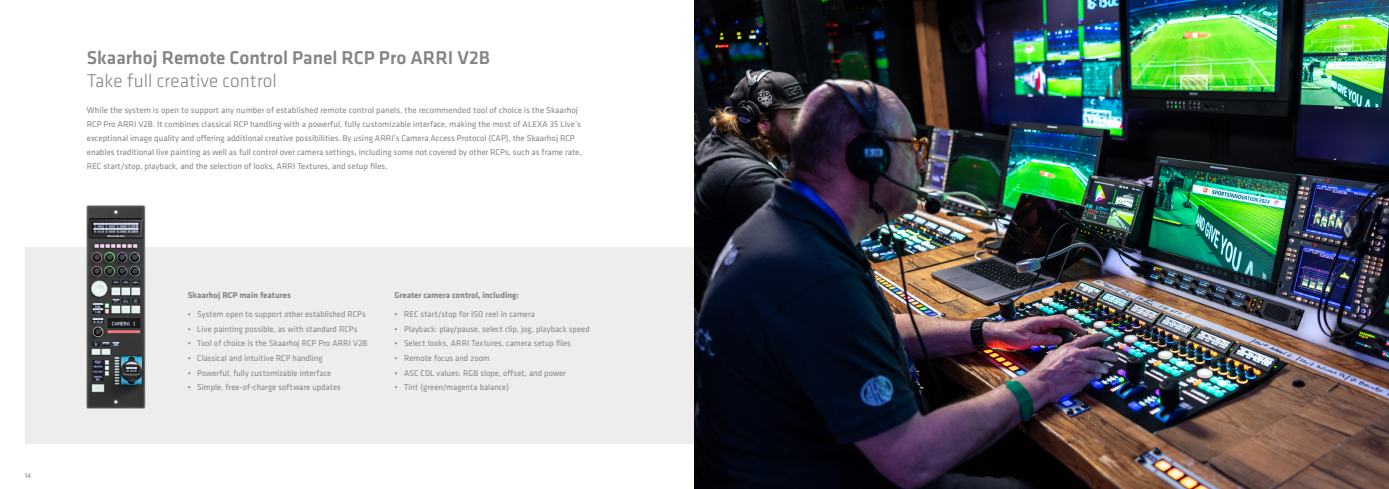
<style>
.page{position:relative;width:1389px;height:489px;background:#fff}
.page>*{position:absolute;margin:0;border:0;box-sizing:border-box;transform-origin:0 0}
.t1{font:500 19.25px/23.1px "Klavika";color:#858584}
.CO_Vorspann_1{font:8.75px/14px "Klavika";color:#858584}
.CO_Vorspann_1-2{font:8.75px "Klavika";color:#858584;scale:.96 1}
.t2{font:700 8.75px "Klavika";color:#858584}
.t3{font:7px "Klavika";color:#858584}
.s1{font-weight:300}
</style>
<div class="page">
<div style="left:25px;top:247px;width:669px;height:196px;background:#ededed"></div>
<img style="left:694px;top:0;width:695px;height:489px">
<img style="left:86px;top:205px;width:60px;height:204px">
<p class="t3" style="left:25px;top:471px;width:8px">14</p>
<p class="t1" style="left:87px;top:46px;width:404px">Skaarhoj Remote Control Panel RCP Pro ARRI V2B<br><span class="s1">Take full creative control</span></p>
<p class="CO_Vorspann_1" style="left:87px;top:102px;width:496px">While the system is open to support any number of established remote control panels, the recommended tool of choice is the Skaarhoj RCP Pro ARRI V2B. It combines classical RCP handling with a powerful, fully customizable interface, making the most of ALEXA 35 Live’s exceptional image quality and offering additional creative possibilities. By using ARRI’s Camera Access Protocol (CAP), the Skaarhoj RCP enables traditional live painting as well as full control over camera settings, including some not covered by other RCPs, such as frame rate, REC start/stop, playback, and the selection of looks, ARRI Textures, and setup fi les.</p>
<p class="t2" style="left:188px;top:289px;width:105px">Skaarhoj RCP main features</p>
<p class="CO_Vorspann_1-2" style="left:188px;top:308px;width:187px">• System open to support other established RCPs</p>
<p class="CO_Vorspann_1-2" style="left:188px;top:323px;width:178px">• Live painting possible, as with standard RCPs</p>
<p class="CO_Vorspann_1-2" style="left:188px;top:337px;width:189px">• Tool of choice is the Skaarhoj RCP Pro ARRI V2B</p>
<p class="CO_Vorspann_1-2" style="left:188px;top:352px;width:142px">• Classical and intuitive RCP handling</p>
<p class="CO_Vorspann_1-2" style="left:188px;top:367px;width:151px">• Powerful, fully customizable interface</p>
<p class="CO_Vorspann_1-2" style="left:188px;top:381px;width:161px">• Simple, free-of-charge software updates</p>
<p class="t2" style="left:394px;top:289px;width:126px">Greater camera control, including:</p>
<p class="CO_Vorspann_1-2" style="left:394px;top:308px;width:148px">• REC start/stop for ISO reel in camera</p>
<p class="CO_Vorspann_1-2" style="left:394px;top:323px;width:205px">• Playback: play/pause, select clip, jog, playback speed</p>
<p class="CO_Vorspann_1-2" style="left:394px;top:337px;width:185px">• Select looks, ARRI Textures, camera setup files</p>
<p class="CO_Vorspann_1-2" style="left:394px;top:352px;width:101px">• Remote focus and zoom</p>
<p class="CO_Vorspann_1-2" style="left:394px;top:367px;width:180px">• ASC CDL values: RGB slope, offset, and power</p>
<p class="CO_Vorspann_1-2" style="left:394px;top:381px;width:121px">• Tint (green/magenta balance)</p>
</div>
